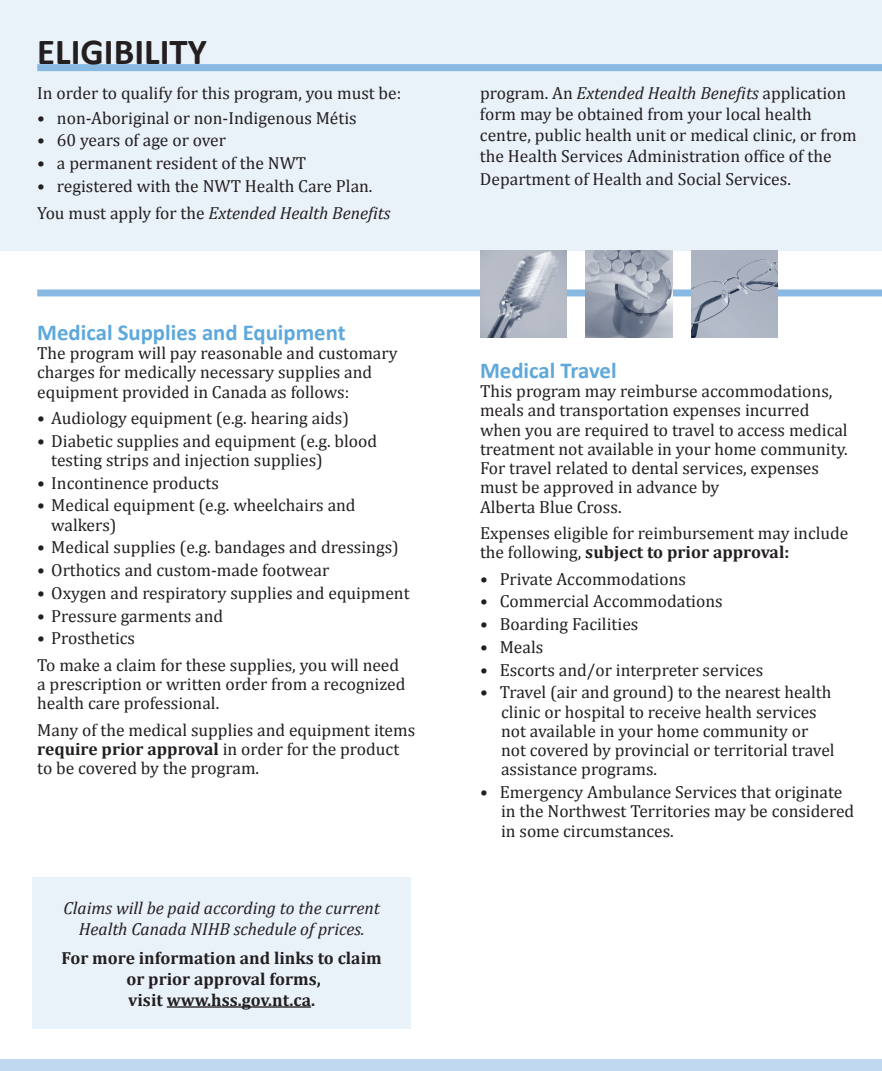
<style>
.page{position:relative;width:882px;height:1071px;background:#fff}
.page>*{position:absolute;margin:0;border:0;box-sizing:border-box;transform-origin:0 0}
.t1{font:700 36.75px "Calibri";color:#231f20}
.t2{font:700 22.75px "Calibri";color:#5ea8dc}
.t3{font:17.5px/19.2px "Cambria";color:#231f20}
.t4{font:700 17.5px/21px "Cambria";color:#231f20;text-align:center}
.t5{font:italic 17.5px/21px "Cambria";color:#231f20;text-align:center}
.s1{font-style:italic}
.s2{font-weight:700}
</style>
<div class="page">
<div style="left:0;top:0;width:441px;height:251px;background:#e9f1f9"></div>
<div style="left:37px;top:64px;width:404px;height:7px;background:#88b9e3"></div>
<div style="left:37px;top:289px;width:404px;height:7px;background:#88b9e3"></div>
<div style="left:33px;top:878px;width:378px;height:151px;background:#e9f1f9"></div>
<hr style="left:167px;top:1006px;width:144px;height:2px;background:#231f20">
<div style="left:0;top:1060px;width:441px;height:11px;background:#c0d8f0"></div>
<div style="left:441px;top:0;width:441px;height:251px;background:#e9f1f9"></div>
<div style="left:441px;top:64px;width:441px;height:7px;background:#88b9e3"></div>
<div style="left:441px;top:289px;width:441px;height:7px;background:#88b9e3"></div>
<img style="left:480px;top:251px;width:87px;height:86px">
<img style="left:586px;top:251px;width:86px;height:86px">
<img style="left:691px;top:251px;width:87px;height:86px">
<div style="left:441px;top:1060px;width:441px;height:11px;background:#c0d8f0"></div>
<h1 class="t1" style="left:37px;top:29px;width:171px">ELIGIBILITY</h1>
<p class="t3" style="left:37px;top:84px;width:366px">In order to qualify for this program, you must be:</p>
<p class="t3" style="left:37px;top:108px;width:321px">• non-Aboriginal or non-Indigenous Métis</p>
<p class="t3" style="left:37px;top:131px;width:190px">• 60 years of age or over</p>
<p class="t3" style="left:37px;top:154px;width:271px">• a permanent resident of the NWT</p>
<p class="t3" style="left:37px;top:173px;width:355px;line-height:26.6px">• registered with the NWT Health Care Plan.<br>You must apply for the <span class="s1">Extended Health Benefits</span></p>
<h2 class="t2" style="left:37px;top:318px;width:310px">Medical Supplies and Equipment</h2>
<p class="t3" style="left:37px;top:343px;width:362px">The program will pay reasonable and customary charges for medically necessary supplies and equipment provided in Canada as follows:</p>
<p class="t3" style="left:37px;top:408px;width:313px">• Audiology equipment (e.g. hearing aids)</p>
<p class="t3" style="left:51px;top:431px;width:327px;text-indent:-14px">• Diabetic supplies and equipment (e.g. blood testing strips and injection supplies)</p>
<p class="t3" style="left:37px;top:473px;width:183px">• Incontinence products</p>
<p class="t3" style="left:51px;top:496px;width:306px;text-indent:-14px">• Medical equipment (e.g. wheelchairs and walkers)</p>
<p class="t3" style="left:37px;top:538px;width:363px">• Medical supplies (e.g. bandages and dressings)</p>
<p class="t3" style="left:37px;top:560px;width:294px">• Orthotics and custom-made footwear</p>
<p class="t3" style="left:37px;top:583px;width:374px">• Oxygen and respiratory supplies and equipment</p>
<p class="t3" style="left:37px;top:606px;width:187px">• Pressure garments and</p>
<p class="t3" style="left:37px;top:625px;width:363px;line-height:26.2px">• Prosthetics<br>To make a claim for these supplies, you will need</p>
<p class="t3" style="left:37px;top:674px;width:370px">a prescription or written order from a recognized health care professional.</p>
<p class="t3" style="left:37px;top:720px;width:380px">Many of the medical supplies and equipment items <span class="s2">require prior approval</span> in order for the product to be covered by the program.</p>
<p class="t5" style="left:63px;top:897px;width:318px">Claims will be paid according to the current<br>Health Canada NIHB schedule of prices.</p>
<p class="t4" style="left:62px;top:947px;width:322px">For more information and links to claim or prior approval forms,<br>visit www.hss.gov.nt.ca.</p>
<p class="t3" style="left:480px;top:83px;width:378px;line-height:21px">program. An <span class="s1">Extended Health Benefits</span> application form may be obtained from your local health centre, public health unit or medical clinic, or from the Health Services Administration office of the</p>
<p class="t3" style="left:480px;top:170px;width:312px">Department of Health and Social Services.</p>
<h2 class="t2" style="left:480px;top:356px;width:138px">Medical Travel</h2>
<p class="t3" style="left:480px;top:382px;width:369px">This program may reimburse accommodations, meals and transportation expenses incurred when you are required to travel to access medical treatment not available in your home community.<br>For travel related to dental services, expenses must be approved in advance by<br>Alberta Blue Cross.</p>
<p class="t3" style="left:480px;top:523px;width:370px">Expenses eligible for reimbursement may include the following, <span class="s2">subject to prior approval:</span></p>
<p class="t3" style="left:480px;top:569px;width:208px">• Private Accommodations</p>
<p class="t3" style="left:480px;top:592px;width:244px">• Commercial Accommodations</p>
<p class="t3" style="left:480px;top:614px;width:160px">• Boarding Facilities</p>
<p class="t3" style="left:480px;top:637px;width:65px">• Meals</p>
<p class="t3" style="left:480px;top:660px;width:285px">• Escorts and/or interpreter services</p>
<p class="t3" style="left:501px;top:683px;width:335px;text-indent:-21px">• Travel (air and ground) to the nearest health clinic or hospital to receive health services not available in your home community or not covered by provincial or territorial travel assistance programs.</p>
<p class="t3" style="left:501px;top:782px;width:355px;text-indent:-21px">• Emergency Ambulance Services that originate in the Northwest Territories may be considered in some circumstances.</p>
</div>
